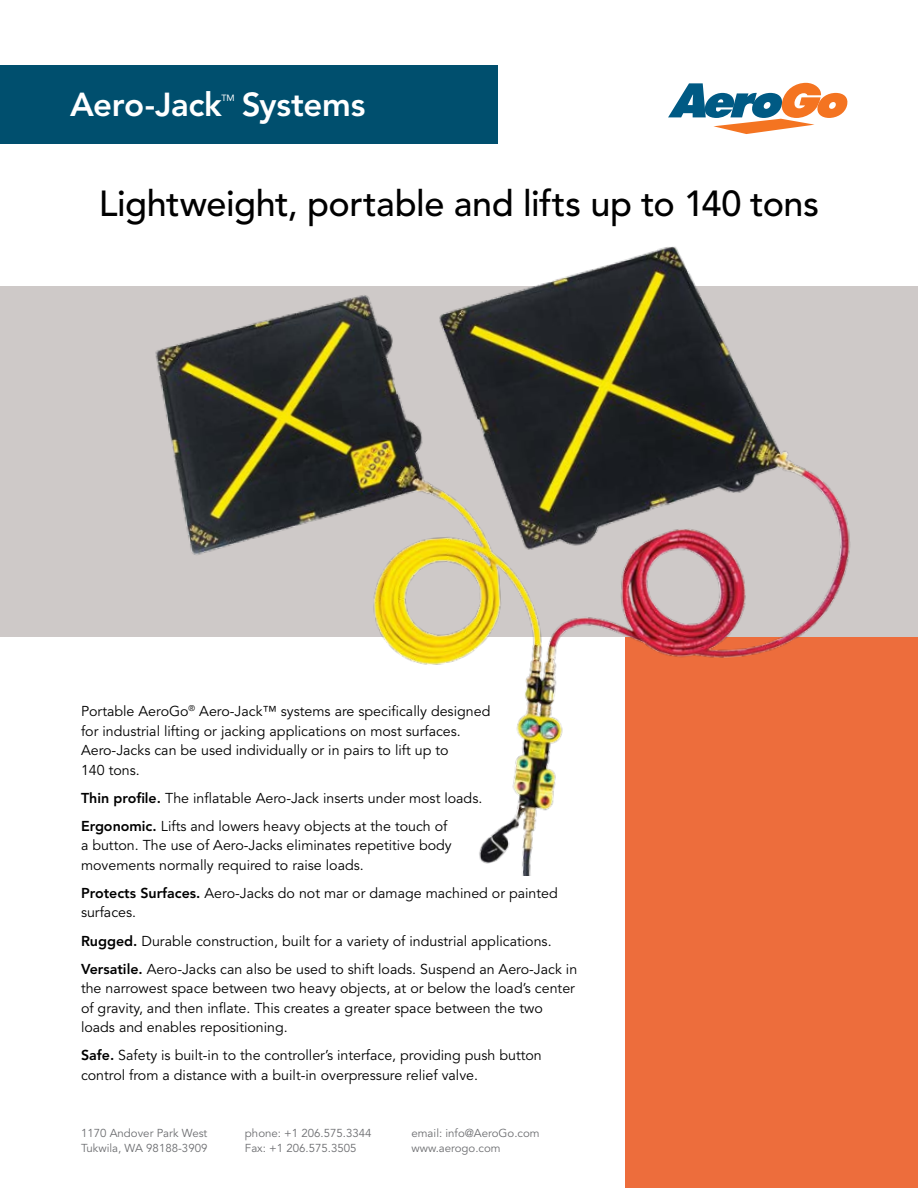
<style>
.page{position:relative;width:918px;height:1188px;background:#fff}
.page>*{position:absolute;margin:0;border:0;box-sizing:border-box;transform-origin:0 0}
.t1{font:500 36px "Avenir";letter-spacing:-.01em;color:#000}
.t2{font:800 33px "Avenir";letter-spacing:-.01em;color:#fff}
.t3{font:14.25px/19.5px "Avenir";color:#000}
.t4{font:11.55px/15px "Avenir";color:#6d6e71}
.t5{font:9px "Avenir";color:#fff}
.s1{font-weight:800}
</style>
<div class="page">
<div style="left:625px;top:629px;width:293px;height:559px;background:#ed6d3c"></div>
<div style="left:0;top:286px;width:918px;height:351px;background:#cec9c8"></div>
<svg style="left:668px;top:83px;width:179px;height:51px"></svg>
<div style="left:0;top:65px;width:497px;height:79px;background:#004f6e"></div>
<img style="left:155px;top:246px;width:695px;height:630px">
<h2 class="t2" style="left:70px;top:85px;width:153px">Aero-Jack</h2>
<p class="t5" style="left:221px;top:92px;width:15px">TM</p>
<h2 class="t2" style="left:242px;top:85px;width:125px">Systems</h2>
<h1 class="t1" style="left:99px;top:183px;width:722px">Lightweight, portable and lifts up to 140 tons</h1>
<p class="t3" style="left:81px;top:702px;width:411px">Portable AeroGo<sup>®</sup> Aero-Jack™ systems are specifically designed for industrial lifting or jacking applications on most surfaces.<br>Aero-Jacks can be used individually or in pairs to lift up to<br>140 tons.</p>
<p class="t3" style="left:81px;top:784px;width:403px;line-height:28.2px"><span class="s1">Thin profile.</span> The inflatable Aero-Jack inserts under most loads.<br><span class="s1">Ergonomic.</span> Lifts and lowers heavy objects at the touch of</p>
<p class="t3" style="left:81px;top:836px;width:372px">a button. The use of Aero-Jacks eliminates repetitive body movements normally required to raise loads.</p>
<p class="t3" style="left:81px;top:884px;width:478px"><span class="s1">Protects Surfaces.</span> Aero-Jacks do not mar or damage machined or painted surfaces.</p>
<p class="t3" style="left:81px;top:927px;width:498px;line-height:28.2px"><span class="s1">Rugged.</span> Durable construction, built for a variety of industrial applications.<br><span class="s1">Versatile.</span> Aero-Jacks can also be used to shift loads. Suspend an Aero-Jack in</p>
<p class="t3" style="left:81px;top:979px;width:496px">the narrowest space between two heavy objects, at or below the load’s center of gravity, and then inflate. This creates a greater space between the two loads and enables repositioning.</p>
<p class="t3" style="left:81px;top:1046px;width:462px"><span class="s1">Safe.</span> Safety is built-in to the controller’s interface, providing push button control from a distance with a built-in overpressure relief valve.</p>
<p class="t4" style="left:81px;top:1125px;width:128px">1170 Andover Park West<br>Tukwila, WA 98188-3909</p>
<p class="t4" style="left:245px;top:1125px;width:128px">phone: +1 206.575.3344<br>Fax: +1 206.575.3505</p>
<p class="t4" style="left:411px;top:1125px;width:130px">email: info@AeroGo.com www.aerogo.com</p>
</div>
